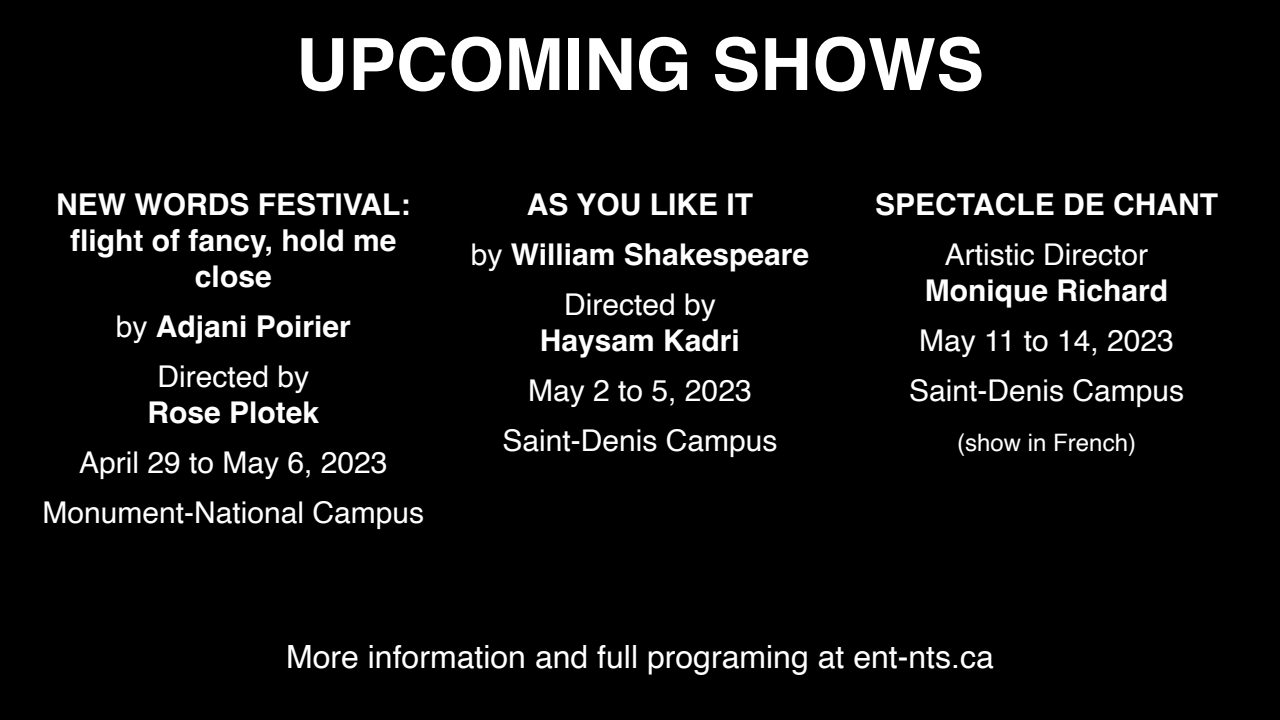
<style>
.page{position:relative;width:1280px;height:720px;background:#000}
.page>*{position:absolute;margin:0;border:0;box-sizing:border-box;transform-origin:0 0}
.t1{font:700 72px "Helvetica";color:#fff}
.t2{font:32px "Helvetica";color:#fff}
.t3{font:700 30px/50px "Helvetica";color:#fff;text-align:center}
.t4{font:30px/50px "Helvetica";color:#fff;text-align:center}
.t5{font:24px "Helvetica";color:#fff}
.s1{font-weight:400}
</style>
<div class="page">
<h1 class="t1" style="left:296px;top:21px;width:690px">UPCOMING SHOWS</h1>
<p class="t3" style="left:56px;top:189px;width:356px;line-height:36px">NEW WORDS FESTIVAL: flight of fancy, hold me close</p>
<p class="t3" style="left:116px;top:304px;width:237px"><span class="s1">by</span> Adjani Poirier<br><span class="s1">Directed by</span></p>
<p class="t3" style="left:147px;top:390px;width:173px">Rose Plotek</p>
<p class="t4" style="left:42px;top:438px;width:383px">April 29 to May 6, 2023<br>Monument-National Campus</p>
<p class="t3" style="left:471px;top:182px;width:340px">AS YOU LIKE IT<br><span class="s1">by</span> William Shakespeare<br><span class="s1">Directed by</span></p>
<p class="t3" style="left:540px;top:318px;width:202px">Haysam Kadri</p>
<p class="t4" style="left:502px;top:366px;width:277px">May 2 to 5, 2023<br>Saint-Denis Campus</p>
<p class="t3" style="left:875px;top:182px;width:344px">SPECTACLE DE CHANT</p>
<p class="t4" style="left:945px;top:230px;width:205px">Artistic Director</p>
<p class="t3" style="left:925px;top:268px;width:245px">Monique Richard</p>
<p class="t4" style="left:909px;top:316px;width:277px">May 11 to 14, 2023<br>Saint-Denis Campus</p>
<p class="t5" style="left:957px;top:424px;width:180px">(show in French)</p>
<p class="t2" style="left:286px;top:632px;width:709px">More information and full programing at ent-nts.ca</p>
</div>
